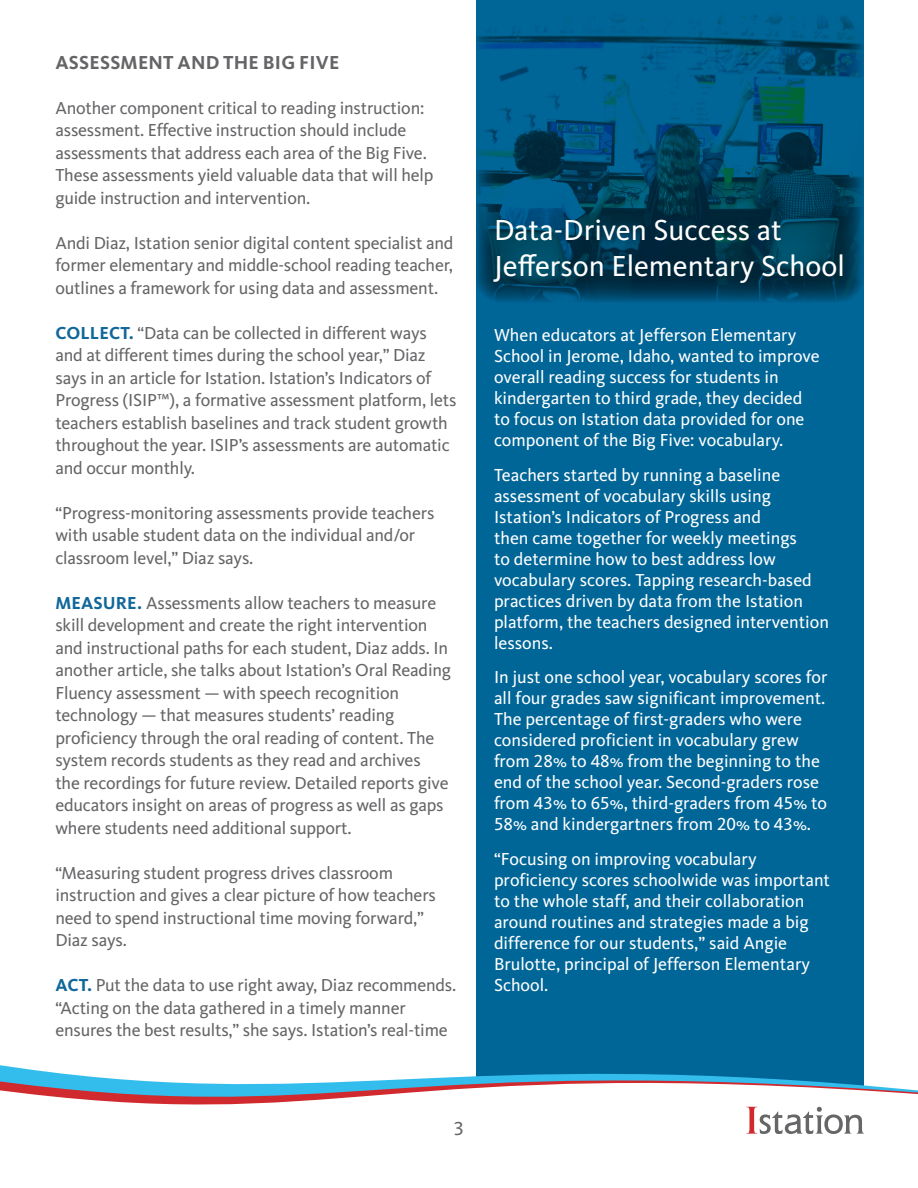
<style>
.page{position:relative;width:918px;height:1188px;background:#fff}
.page>*{position:absolute;margin:0;border:0;box-sizing:border-box;transform-origin:0 0}
.t1{font:30px/36px "Kievit Pro";color:#fff}
.t2{font:700 19.5px "Kievit Pro";letter-spacing:.01em;color:#656568}
.t3{font:19.5px "Kievit Pro";color:#656568}
.t4{font:18px/22.5px "Kievit Pro";letter-spacing:-.01em;color:#656568}
.t5{font:18px/21px "Kievit Pro";color:#fff}
.s1{font-weight:700;color:#10679a}
</style>
<div class="page">
<div style="left:476px;top:0;width:388px;height:1107px;background:#006698"></div>
<img style="left:476px;top:15px;width:387px;height:287px">
<svg style="left:0;top:1065px;width:918px;height:42px"></svg>
<svg style="left:746px;top:1107px;width:118px;height:27px"></svg>
<p class="t2" style="left:56px;top:51px;width:285px">ASSESSMENT AND THE BIG FIVE</p>
<p class="t4" style="left:55px;top:96px;width:379px">Another component critical to reading instruction: assessment. Effective instruction should include assessments that address each area of the Big Five.<br>These assessments yield valuable data that will help guide instruction and intervention.</p>
<p class="t4" style="left:55px;top:231px;width:400px;text-align:justify">Andi Diaz, Istation senior digital content specialist and former elementary and middle-school reading teacher, outlines a framework for using data and assessment.</p>
<p class="t4" style="left:55px;top:321px;width:403px"><span class="s1">COLLECT.</span> “Data can be collected in different ways and at different times during the school year,” Diaz says in an article for Istation. Istation’s Indicators of Progress (ISIP™), a formative assessment platform, lets teachers establish baselines and track student growth throughout the year. ISIP’s assessments are automatic and occur monthly.</p>
<p class="t4" style="left:55px;top:501px;width:380px">“Progress-monitoring assessments provide teachers with usable student data on the individual and/or classroom level,” Diaz says.</p>
<p class="t4" style="left:55px;top:591px;width:397px"><span class="s1">MEASURE.</span> Assessments allow teachers to measure skill development and create the right intervention and instructional paths for each student, Diaz adds. In another article, she talks about Istation’s Oral Reading Fluency assessment — with speech recognition technology — that measures students’ reading proficiency through the oral reading of content. The system records students as they read and archives<br>the recordings for future review. Detailed reports give educators insight on areas of progress as well as gaps where students need additional support.</p>
<p class="t4" style="left:55px;top:861px;width:382px">“Measuring student progress drives classroom instruction and gives a clear picture of how teachers need to spend instructional time moving forward,” Diaz says.</p>
<p class="t4" style="left:55px;top:974px;width:402px"><span class="s1">ACT.</span> Put the data to use right away, Diaz recommends. “Acting on the data gathered in a timely manner ensures the best results,” she says. Istation’s real-time</p>
<p class="t1" style="left:494px;top:212px;width:352px">Data-Driven Success at<br>Jefferson Elementary School</p>
<p class="t5" style="left:494px;top:325px;width:327px">When educators at Jefferson Elementary School in Jerome, Idaho, wanted to improve overall reading success for students in kindergarten to third grade, they decided to focus on Istation data provided for one component of the Big Five: vocabulary.</p>
<p class="t5" style="left:494px;top:464px;width:336px">Teachers started by running a baseline assessment of vocabulary skills using Istation’s Indicators of Progress and<br>then came together for weekly meetings<br>to determine how to best address low vocabulary scores. Tapping research-based practices driven by data from the Istation platform, the teachers designed intervention lessons.</p>
<p class="t5" style="left:494px;top:667px;width:335px">In just one school year, vocabulary scores for all four grades saw significant improvement.<br>The percentage of first-graders who were considered proficient in vocabulary grew from 28% to 48% from the beginning to the end of the school year. Second-graders rose from 43% to 65%, third-graders from 45% to 58% and kindergartners from 20% to 43%.</p>
<p class="t5" style="left:494px;top:848px;width:338px">“Focusing on improving vocabulary proficiency scores schoolwide was important to the whole staff, and their collaboration around routines and strategies made a big difference for our students,” said Angie Brulotte, principal of Jefferson Elementary School.</p>
<p class="t3" style="left:454px;top:1117px;width:12px">3</p>
</div>
